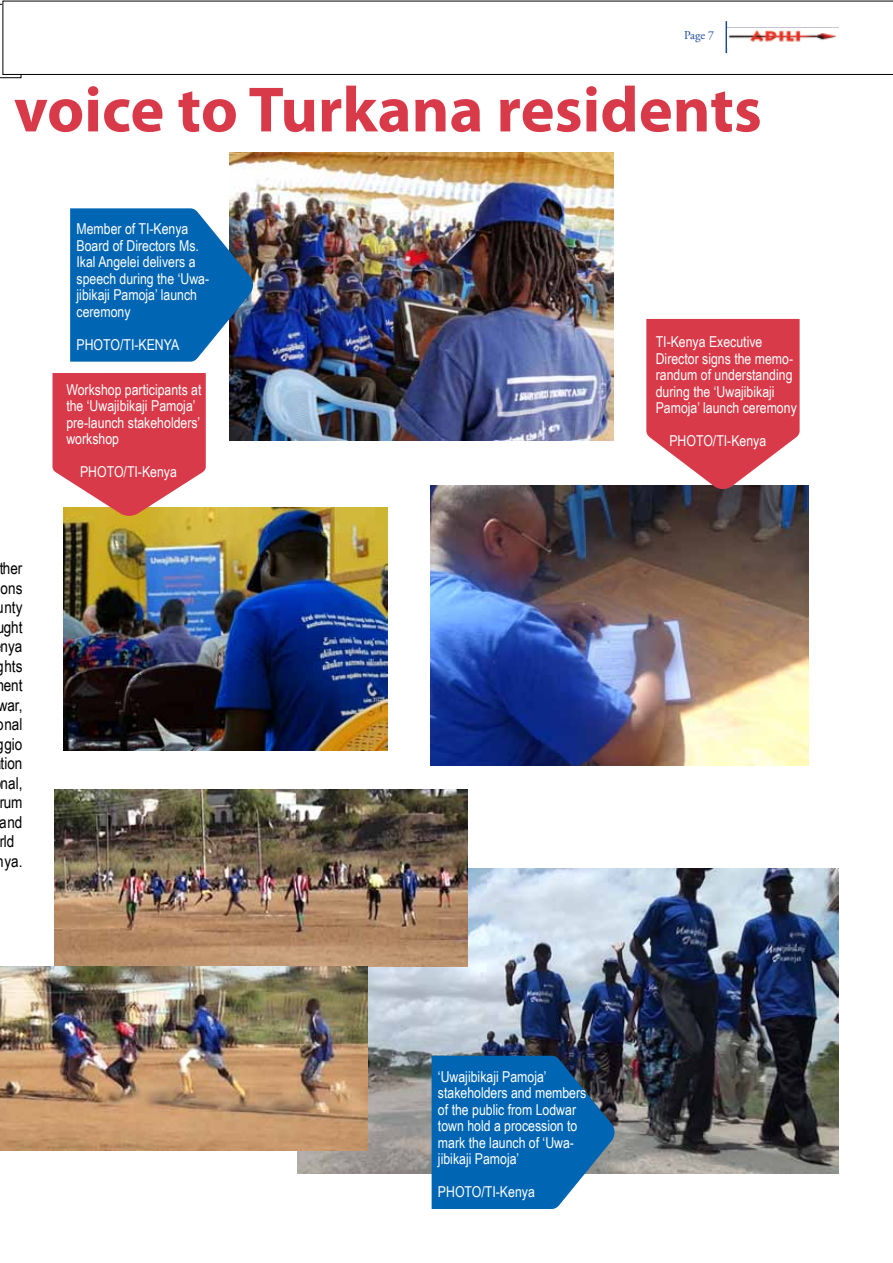
<style>
.page{position:relative;width:893px;height:1263px;background:#fff}
.page>*{position:absolute;margin:0;border:0;box-sizing:border-box;transform-origin:0 0}
.t1{font:700 64.5px "Myriad Pro";color:#d93a49}
.t2{font:16.5px/19.5px "Arial Narrow";color:#000;text-align:center}
.t3{font:15px/16.5px "Arial Narrow";color:#fff}
.t4{font:12px "Adobe Garamond Pro";color:#17479e}
</style>
<div class="page">
<svg style="left:0;top:4px;width:21px;height:74px"></svg>
<img style="left:297px;top:869px;width:542px;height:305px">
<svg style="left:3px;top:1px;width:890px;height:74px"></svg>
<img style="left:64px;top:507px;width:324px;height:243px">
<img style="left:230px;top:152px;width:384px;height:288px">
<img style="left:431px;top:486px;width:377px;height:279px">
<img style="left:54px;top:790px;width:414px;height:177px">
<img style="left:0;top:966px;width:368px;height:184px">
<hr style="left:726px;top:21px;width:1px;height:32px;background:#17479e">
<div style="left:728px;top:28px;width:111px;height:19px;background:#fff"></div>
<img style="left:728px;top:30px;width:108px;height:12px">
<svg style="left:70px;top:208px;width:183px;height:154px;background:#156baf"></svg>
<svg style="left:432px;top:1056px;width:182px;height:153px;background:#136aad"></svg>
<svg style="left:646px;top:319px;width:154px;height:170px;background:#da5360"></svg>
<svg style="left:52px;top:373px;width:154px;height:143px;background:#dc545b"></svg>
<p class="t4" style="left:684px;top:28px;width:32px">Page 7</p>
<h1 class="t1" style="left:14px;top:68px;width:749px">voice to Turkana residents</h1>
<p class="t2" style="left:-3px;top:558px;width:27px">ther ons unty ght nya ghts ent war, onal ggio tion nal, rum and rld nya.</p>
<p class="t3" style="left:77px;top:220px;width:134px">Member of TI-Kenya<br>Board of Directors Ms.<br>Ikal Angelei delivers a speech during the ‘Uwa&shy;jibikaji Pamoja’ launch ceremony</p>
<p class="t3" style="left:77px;top:336px;width:104px">PHOTO/TI-KENYA</p>
<p class="t3" style="left:66px;top:380px;width:137px">Workshop participants at the ‘Uwajibikaji Pamoja’ pre-launch stakeholders’ workshop</p>
<p class="t3" style="left:80px;top:463px;width:98px">PHOTO/TI-Kenya</p>
<p class="t3" style="left:656px;top:333px;width:143px">TI-Kenya Executive<br>Director signs the memo&shy;randum of understanding during the ‘Uwajibikaji<br>Pamoja’ launch ceremony</p>
<p class="t3" style="left:669px;top:432px;width:98px">PHOTO/TI-Kenya</p>
<p class="t3" style="left:438px;top:1067px;width:150px">‘Uwajibikaji Pamoja’ stakeholders and members of the public from Lodwar town hold a procession to mark the launch of ‘Uwa&shy;jibikaji Pamoja’</p>
<p class="t3" style="left:438px;top:1183px;width:98px">PHOTO/TI-Kenya</p>
</div>
